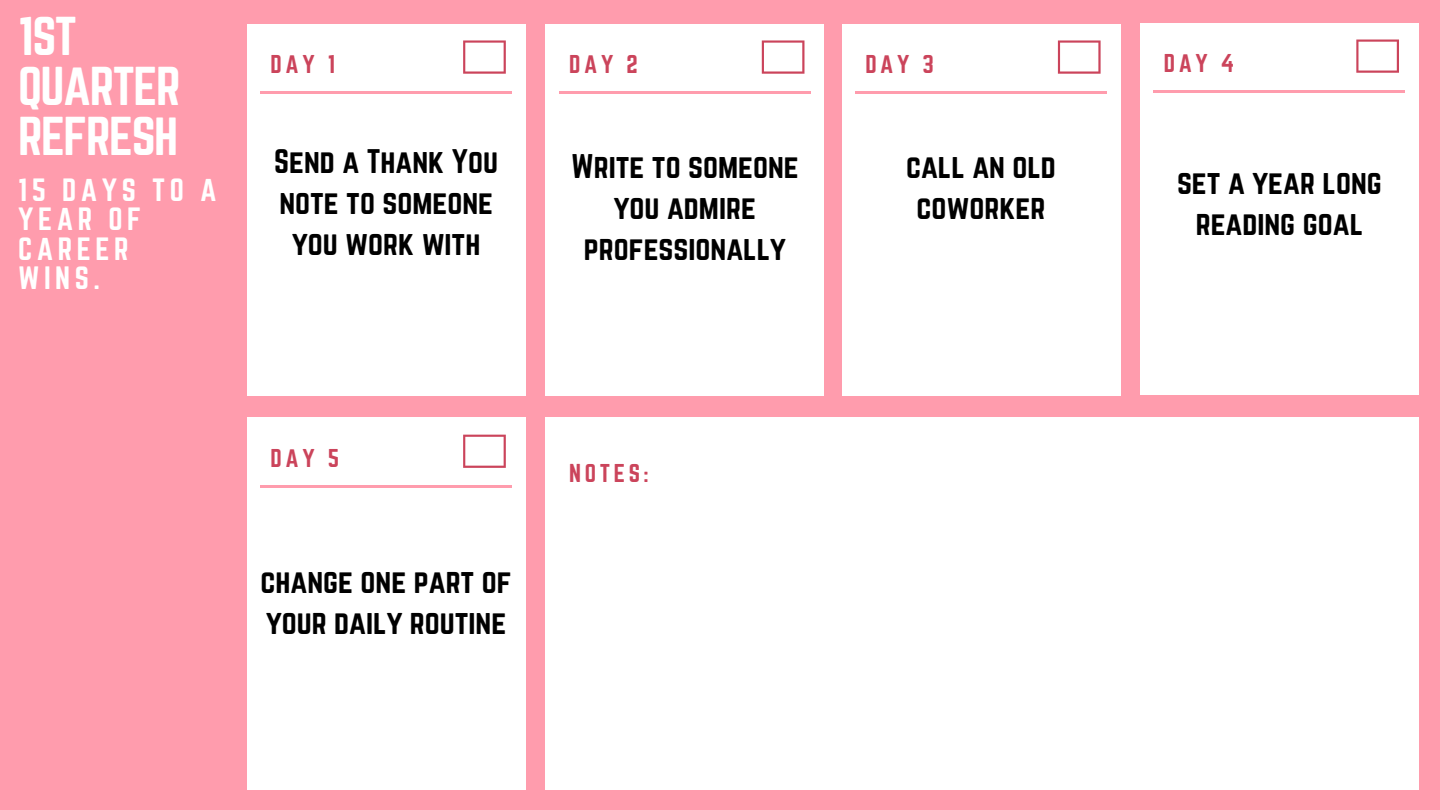
<style>
.page{position:relative;width:1440px;height:810px;background:#ff9cad}
.page>*{position:absolute;margin:0;border:0;box-sizing:border-box;transform-origin:0 0}
.t1{font:48px/50.2px "Norwester";letter-spacing:-.03em;color:#fff}
.t2{font:30px/41.2px "Norwester";color:#000;text-align:center}
.t3{font:28.3px/29.2px "Norwester";letter-spacing:.16em;color:#fff}
.t4{font:22.6px "Norwester";letter-spacing:.16em;color:#cb445b}
</style>
<div class="page">
<div style="left:247px;top:418px;width:279px;height:372px;background:#fff"></div>
<svg style="left:463px;top:435px;width:43px;height:33px"></svg>
<hr style="left:261px;top:486px;width:251px;height:2px;background:#ff9cad">
<div style="left:545px;top:418px;width:874px;height:372px;background:#fff"></div>
<div style="left:247px;top:24px;width:279px;height:372px;background:#fff"></div>
<svg style="left:463px;top:40px;width:43px;height:34px"></svg>
<div style="left:545px;top:24px;width:279px;height:372px;background:#fff"></div>
<svg style="left:762px;top:40px;width:42px;height:34px"></svg>
<hr style="left:559px;top:91px;width:251px;height:3px;background:#ff9cad">
<div style="left:842px;top:24px;width:279px;height:372px;background:#fff"></div>
<svg style="left:1058px;top:40px;width:43px;height:34px"></svg>
<hr style="left:855px;top:91px;width:252px;height:3px;background:#ff9cad">
<div style="left:1140px;top:23px;width:279px;height:372px;background:#fff"></div>
<svg style="left:1356px;top:40px;width:43px;height:33px"></svg>
<hr style="left:1154px;top:90px;width:251px;height:3px;background:#ff9cad">
<hr style="left:261px;top:91px;width:251px;height:3px;background:#ff9cad">
<h1 class="t1" style="left:18px;top:13px;width:164px">1ST<br>QUARTER<br>REFRESH</h1>
<p class="t3" style="left:18px;top:177px;width:200px">15 DAYS TO A<br>YEAR OF<br>CAREER<br>WINS.</p>
<p class="t4" style="left:271px;top:53px;width:66px">DAY 1</p>
<p class="t4" style="left:569px;top:53px;width:70px">DAY 2</p>
<p class="t4" style="left:865px;top:53px;width:70px">DAY 3</p>
<p class="t4" style="left:1164px;top:52px;width:72px">DAY 4</p>
<p class="t2" style="left:274px;top:141px;width:225px">Send a Thank You note to someone you work with</p>
<p class="t2" style="left:571px;top:147px;width:229px">Write to someone you admire professionally</p>
<p class="t2" style="left:906px;top:147px;width:151px">call an old coworker</p>
<p class="t2" style="left:1177px;top:162px;width:206px">set a year long reading goal</p>
<p class="t4" style="left:271px;top:447px;width:70px">DAY 5</p>
<p class="t2" style="left:261px;top:562px;width:253px;text-align:left">change one part of your daily routine</p>
<p class="t4" style="left:569px;top:462px;width:81px">NOTES:</p>
</div>
